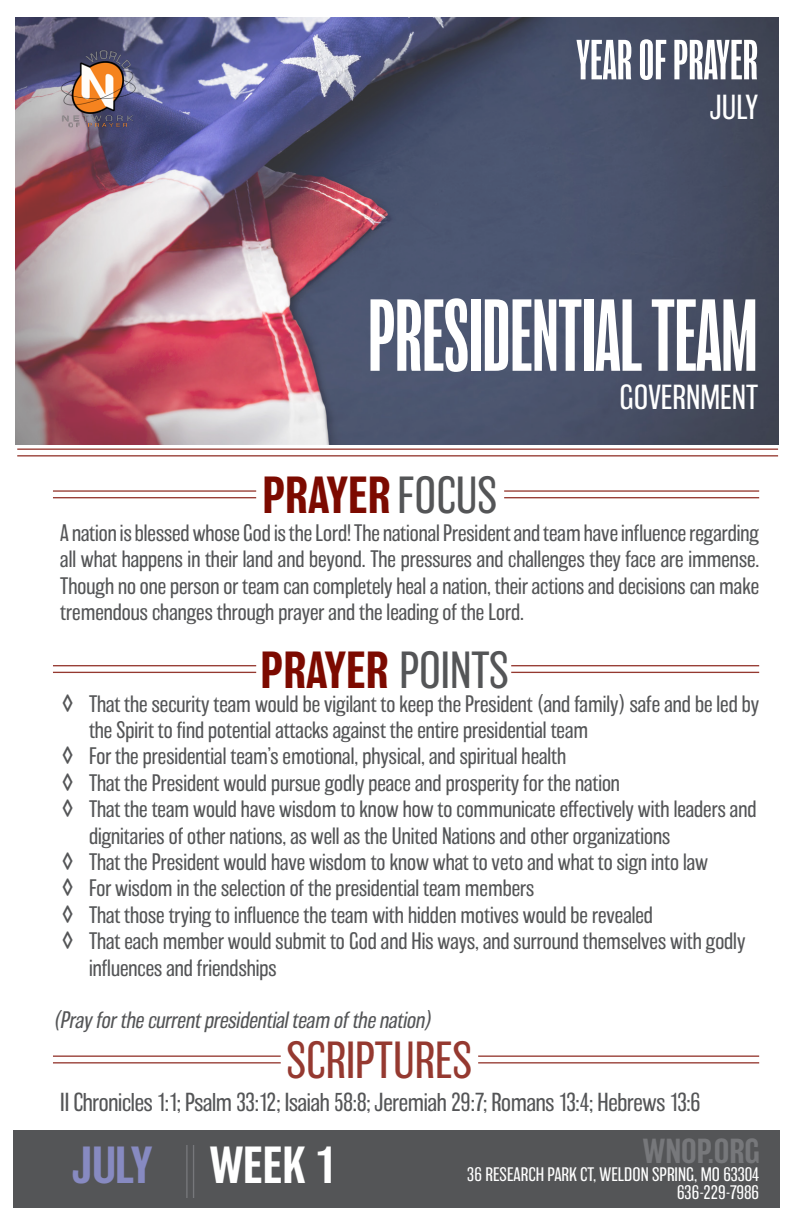
<style>
.page{position:relative;width:794px;height:1224px;background:#fff}
.page>*{position:absolute;margin:0;border:0;box-sizing:border-box;transform-origin:0 0}
.Slogan{font:extra-condensed 94px "Balboa";letter-spacing:-.01em;color:#fff}
.Slogan-2{font:extra-condensed 52px "Balboa";color:#fff}
.Section_Title__Color{font:500 48px "Balboa";color:#7c0a00}
.Section_Title{font:200 48px "Balboa";color:#953930}
.Fun_Facts_Number{font:500 48px "Balboa";color:#fff}
.Fun_Facts_Number-2{font:500 48px "Balboa";color:#878ac1}
.Slogan-3{font:200 32px "Balboa";color:#fff}
.Fun_Facts_Number-3{font:500 32px "Balboa";color:#77787b}
.Section_Text{font:200 24px "Balboa";letter-spacing:-.01em;color:#545557}
.Section_Text-2{font:200 22px/26.4px "Balboa";color:#545557}
.Section_Text-3{font:italic 200 22px "Balboa";color:#545557}
.Contact{font:200 18px "Balboa";color:#fff}
.Contact-2{font:200 18px "Balboa";letter-spacing:-.025em;color:#fff}
.s1{font-weight:200;color:#545557}
.s2{font-size:24px}
</style>
<div class="page">
<img style="left:16px;top:18px;width:762px;height:427px">
<div style="left:14px;top:1130px;width:766px;height:78px;background:#545557"></div>
<hr style="left:17px;top:449px;width:761px;height:1px;background:#953930">
<hr style="left:17px;top:455px;width:761px;height:2px;background:#953930">
<hr style="left:53px;top:490px;width:203px;height:2px;background:#953930">
<hr style="left:53px;top:497px;width:203px;height:1px;background:#953930">
<hr style="left:504px;top:490px;width:255px;height:2px;background:#953930">
<hr style="left:504px;top:497px;width:255px;height:1px;background:#953930">
<hr style="left:53px;top:665px;width:203px;height:1px;background:#953930">
<hr style="left:53px;top:672px;width:203px;height:1px;background:#953930">
<hr style="left:511px;top:665px;width:248px;height:1px;background:#953930">
<hr style="left:511px;top:672px;width:248px;height:1px;background:#953930">
<hr style="left:193px;top:1145px;width:1px;height:53px;background:#77787b">
<hr style="left:186px;top:1145px;width:1px;height:53px;background:#77787b">
<hr style="left:53px;top:1055px;width:228px;height:2px;background:#953930">
<hr style="left:53px;top:1062px;width:228px;height:2px;background:#953930">
<hr style="left:478px;top:1055px;width:281px;height:2px;background:#953930">
<hr style="left:478px;top:1062px;width:281px;height:2px;background:#953930">
<img style="left:41px;top:46px;width:114px;height:85px">
<p class="Slogan-2" style="left:576px;top:31px;width:183px">YEAR OF PRAYER</p>
<p class="Slogan-3" style="left:709px;top:90px;width:50px">JULY</p>
<p class="Slogan" style="left:367px;top:284px;width:392px">PRESIDENTIAL TEAM</p>
<p class="Section_Title__Color" style="left:262px;top:469px;width:236px">PRAYER <span class="s1">FOCUS</span></p>
<p class="Slogan-3" style="left:619px;top:380px;width:140px">GOVERNMENT</p>
<p class="Section_Text-2" style="left:60px;top:520px;width:700px;text-align:justify">A nation is blessed whose God is the Lord! The national President and team have influence regarding all what happens in their land and beyond. The pressures and challenges they face are immense.<br>Though no one person or team can completely heal a nation, their actions and decisions can make tremendous changes through prayer and the leading of the Lord.</p>
<p class="Section_Title__Color" style="left:260px;top:644px;width:250px">PRAYER <span class="s1">POINTS</span></p>
<p class="Section_Text-2" style="left:89px;top:691px;width:671px;text-indent:-27px"><span class="s2">◊</span> That the security team would be vigilant to keep the President (and family) safe and be led by the Spirit to find potential attacks against the entire presidential team</p>
<p class="Section_Text-2" style="left:62px;top:743px;width:505px"><span class="s2">◊</span> For the presidential team’s emotional, physical, and spiritual health</p>
<p class="Section_Text-2" style="left:62px;top:770px;width:559px"><span class="s2">◊</span> That the President would pursue godly peace and prosperity for the nation</p>
<p class="Section_Text-2" style="left:89px;top:796px;width:668px;text-indent:-27px"><span class="s2">◊</span> That the team would have wisdom to know how to communicate effectively with leaders and dignitaries of other nations, as well as the United Nations and other organizations</p>
<p class="Section_Text-2" style="left:62px;top:849px;width:647px"><span class="s2">◊</span> That the President would have wisdom to know what to veto and what to sign into law</p>
<p class="Section_Text-2" style="left:62px;top:875px;width:474px"><span class="s2">◊</span> For wisdom in the selection of the presidential team members</p>
<p class="Section_Text-2" style="left:62px;top:902px;width:592px"><span class="s2">◊</span> That those trying to influence the team with hidden motives would be revealed</p>
<p class="Section_Text-2" style="left:89px;top:928px;width:657px;text-indent:-27px"><span class="s2">◊</span> That each member would submit to God and His ways, and surround themselves with godly influences and friendships</p>
<p class="Section_Text-3" style="left:53px;top:1008px;width:384px">(Pray forthe currentpresidentialteam ofthe nation)</p>
<p class="Section_Title" style="left:286px;top:1035px;width:187px">SCRIPTURES</p>
<p class="Section_Text" style="left:60px;top:1090px;width:641px">II Chronicles 1:1; Psalm 33:12; Isaiah 58:8; Jeremiah 29:7; Romans 13:4; Hebrews 13:6</p>
<p class="Fun_Facts_Number-2" style="left:72px;top:1139px;width:82px">JULY</p>
<p class="Fun_Facts_Number" style="left:210px;top:1139px;width:128px">WEEK 1</p>
<p class="Fun_Facts_Number-3" style="left:642px;top:1134px;width:119px">WNOP.ORG</p>
<p class="Contact" style="left:467px;top:1164px;width:294px">36 RESEARCH PARK CT, WELDON SPRING, MO 63304</p>
<p class="Contact-2" style="left:677px;top:1182px;width:83px">636-229-7986</p>
</div>
